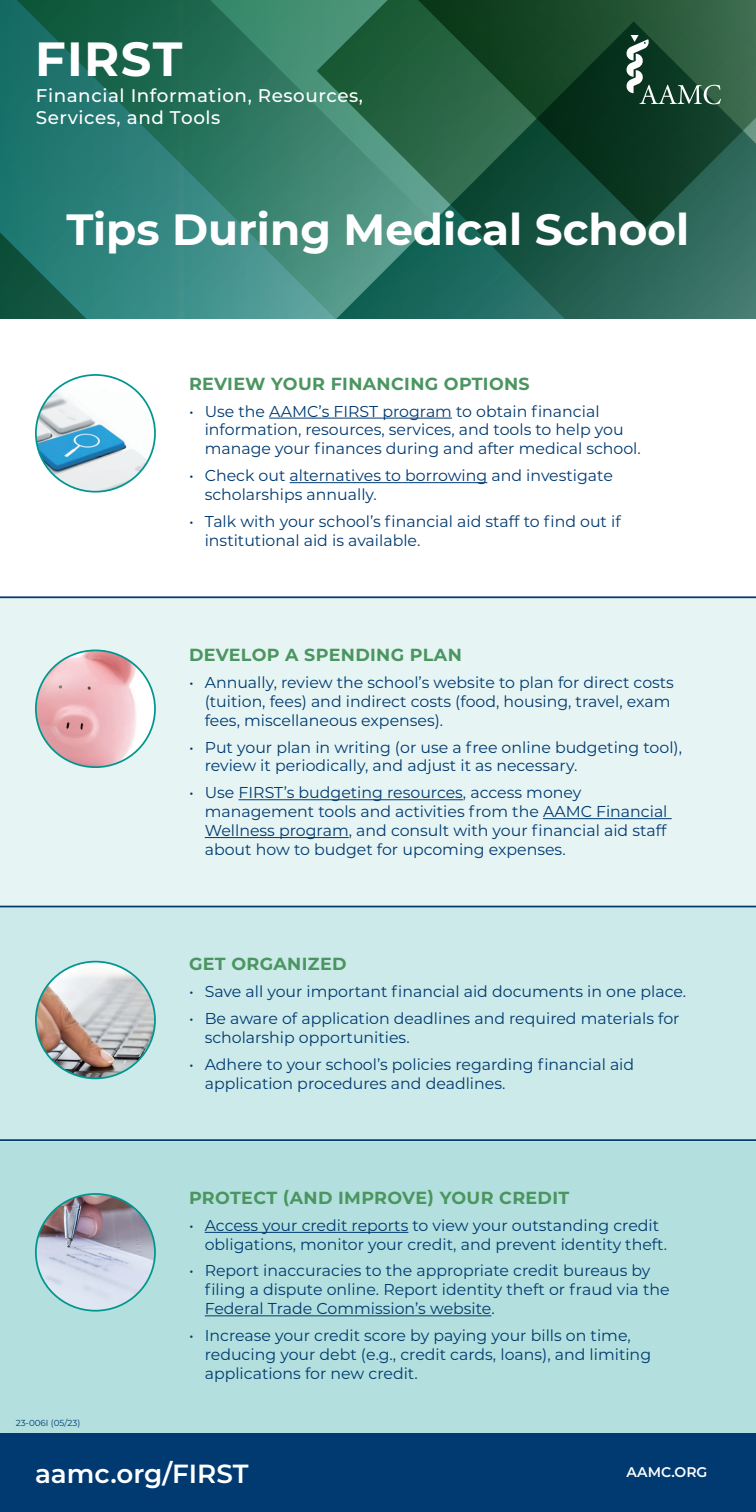
<style>
.page{position:relative;width:756px;height:1512px;background:#fff}
.page>*{position:absolute;margin:0;border:0;box-sizing:border-box;transform-origin:0 0}
.t1{font:700 47.95px "Montserrat";letter-spacing:.03em;color:#fff}
.t2{font:700 43.75px "Montserrat";color:#fff}
.t3{font:600 26.25px "Montserrat";color:#fff}
.t4{font:500 18.38px/22.1px "Montserrat";letter-spacing:.03em;color:#fff}
.t5{font:700 17.5px "Montserrat";letter-spacing:.02em;color:#4b9560}
.t6{font:15.75px/18.9px "Montserrat";color:#003a70}
.t7{font:600 14px "Montserrat";color:#fff}
.t8{font:8.75px "Montserrat";color:#003a70}
</style>
<div class="page">
<div style="left:0;top:1142px;width:756px;height:291px;background:#b3e0de"></div>
<div style="left:0;top:907px;width:756px;height:235px;background:#cceae9"></div>
<div style="left:0;top:598px;width:756px;height:309px;background:#e6f5f4"></div>
<svg style="left:0;top:0;width:626px;height:126px;background:#206a54"></svg>
<svg style="left:0;top:126px;width:280px;height:192px;background:#2e7f76"></svg>
<svg style="left:280px;top:21px;width:476px;height:297px;background:#296751"></svg>
<svg style="left:626px;top:0;width:130px;height:303px;background:#2c5d4a"></svg>
<div style="left:0;top:1433px;width:756px;height:79px;background:#003a70"></div>
<hr style="left:269px;top:418px;width:183px;height:1px;background:#003a70">
<hr style="left:290px;top:482px;width:197px;height:1px;background:#003a70">
<hr style="left:0;top:596px;width:756px;height:2px;background:#003a70">
<hr style="left:239px;top:799px;width:224px;height:1px;background:#003a70">
<hr style="left:543px;top:818px;width:129px;height:1px;background:#003a70">
<hr style="left:205px;top:837px;width:144px;height:1px;background:#003a70">
<hr style="left:0;top:906px;width:756px;height:1px;background:#003a70">
<hr style="left:0;top:1139px;width:756px;height:2px;background:#003a70">
<hr style="left:205px;top:1232px;width:203px;height:1px;background:#003a70">
<hr style="left:205px;top:1315px;width:286px;height:1px;background:#003a70">
<img style="left:36px;top:375px;width:119px;height:115px">
<div style="left:35px;top:374px;width:121px;height:119px;border:2px solid #00968f;border-radius:50%"></div>
<img style="left:36px;top:650px;width:119px;height:117px">
<div style="left:35px;top:650px;width:121px;height:118px;border:2px solid #00968f;border-radius:50%"></div>
<img style="left:36px;top:962px;width:119px;height:116px">
<div style="left:35px;top:961px;width:121px;height:118px;border:2px solid #00968f;border-radius:50%"></div>
<img style="left:36px;top:1194px;width:119px;height:115px">
<div style="left:35px;top:1193px;width:121px;height:119px;border:2px solid #00968f;border-radius:50%"></div>
<h1 class="t1" style="left:35px;top:24px;width:149px">FIRST</h1>
<p class="t4" style="left:36px;top:83px;width:329px">Financial Information, Resources,<br>Services, and Tools</p>
<p class="t2" style="left:67px;top:198px;width:624px">Tips During Medical School</p>
<h2 class="t5" style="left:189px;top:371px;width:342px">REVIEW YOUR FINANCING OPTIONS</h2>
<p class="t6" style="left:205px;top:401px;width:438px;text-indent:-16px">• Use the AAMC’s FIRST program to obtain financial information, resources, services, and tools to help you manage your finances during and after medical school.</p>
<p class="t6" style="left:205px;top:466px;width:410px;text-indent:-16px">• Check out alternatives to borrowing and investigate scholarships annually.</p>
<p class="t6" style="left:205px;top:511px;width:417px;text-indent:-16px">• Talk with your school’s financial aid staff to find out if institutional aid is available.</p>
<h2 class="t5" style="left:189px;top:642px;width:274px">DEVELOP A SPENDING PLAN</h2>
<p class="t6" style="left:205px;top:672px;width:471px;text-indent:-16px">• Annually, review the school’s website to plan for direct costs (tuition, fees) and indirect costs (food, housing, travel, exam fees, miscellaneous expenses).</p>
<p class="t6" style="left:205px;top:737px;width:479px;text-indent:-16px">• Put your plan in writing (or use a free online budgeting tool), review it periodically, and adjust it as necessary.</p>
<p class="t6" style="left:205px;top:783px;width:464px;text-indent:-16px">• Use FIRST’s budgeting resources, access money management tools and activities from the AAMC Financial Wellness program, and consult with your financial aid staff about how to budget for upcoming expenses.</p>
<h2 class="t5" style="left:189px;top:952px;width:159px">GET ORGANIZED</h2>
<p class="t6" style="left:189px;top:982px;width:499px">• Save all your important financial aid documents in one place.</p>
<p class="t6" style="left:205px;top:1008px;width:476px;text-indent:-16px">• Be aware of application deadlines and required materials for scholarship opportunities.</p>
<p class="t6" style="left:205px;top:1054px;width:431px;text-indent:-16px">• Adhere to your school’s policies regarding financial aid application procedures and deadlines.</p>
<p class="t8" style="left:16px;top:1417px;width:66px">23-006I (05/23)</p>
<h2 class="t5" style="left:189px;top:1185px;width:382px">PROTECT (AND IMPROVE) YOUR CREDIT</h2>
<p class="t6" style="left:205px;top:1215px;width:464px;text-indent:-16px">• Access your credit reports to view your outstanding credit obligations, monitor your credit, and prevent identity theft.</p>
<p class="t6" style="left:205px;top:1261px;width:466px;text-indent:-16px">• Report inaccuracies to the appropriate credit bureaus by filing a dispute online. Report identity theft or fraud via the<br>Federal Trade Commission’s website.</p>
<p class="t6" style="left:205px;top:1325px;width:448px;text-indent:-16px">• Increase your credit score by paying your bills on time, reducing your debt (e.g., credit cards, loans), and limiting applications for new credit.</p>
<h3 class="t3" style="left:35px;top:1455px;width:215px">aamc.org/FIRST</h3>
<p class="t7" style="left:626px;top:1462px;width:82px">AAMC.ORG</p>
</div>
